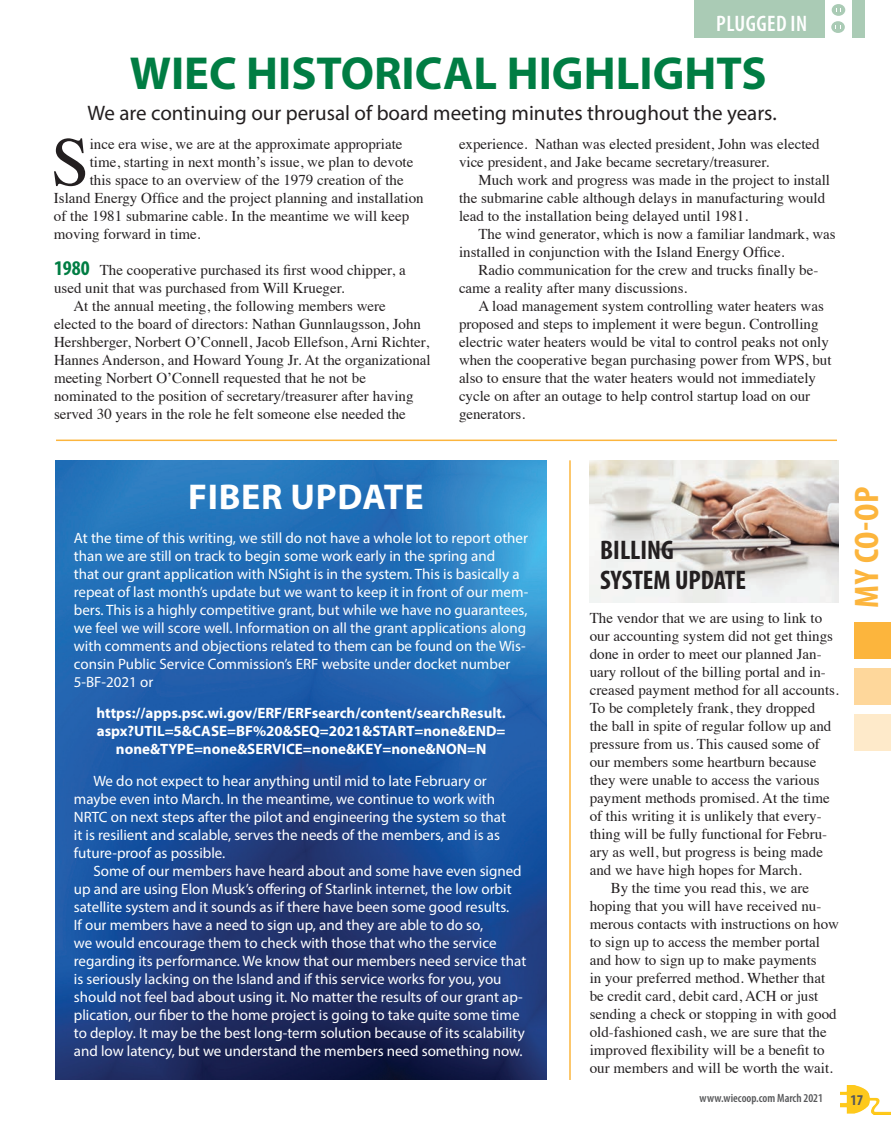
<style>
.page{position:relative;width:891px;height:1134px;background:#fff}
.page>*{position:absolute;margin:0;border:0;box-sizing:border-box;transform-origin:0 0}
.subheads{font:69.45px "Times";color:#231f20}
.subheads-2{font:700 46.5px "Myriad Pro";color:#007d43}
.headline{font:700 36px "Myriad Pro";letter-spacing:.02em;color:#fff}
.t1{font:700 condensed 34.2px "Myriad Pro";color:#fcb53d;scale:1.05 1}
.subheads-3{font:700 condensed 27px "Myriad Pro";color:#231f20}
.t2{font:600 condensed 22.5px "Myriad Pro";letter-spacing:.02em;color:#fff}
.subheads-4{font:21px "Myriad Pro";color:#231f20}
.subheads-5{font:15px/18px "Times";color:#231f20}
.body_text{font:15px/18px "Myriad Pro";color:#fff}
.body_text-2{font:700 15px "Myriad Pro";color:#fff}
.t3{font:700 condensed 15px "Myriad Pro";color:#57585a}
.t4{font:600 condensed 12px "Myriad Pro";color:#57585a}
.s1{font-family:"Myriad Pro";font-weight:700;font-stretch:condensed;font-size:21px;color:#007d43}
</style>
<div class="page">
<div style="left:694px;top:0;width:170px;height:37px;background:#aacbb5"></div>
<div style="left:825px;top:0;width:27px;height:38px;background:#fff"></div>
<div style="left:832px;top:4px;width:13px;height:12px;background:#aacbb5;border-radius:50%"></div>
<div style="left:831px;top:21px;width:14px;height:12px;background:#aacbb5;border-radius:50%"></div>
<div style="left:854px;top:622px;width:37px;height:37px;background:#fcb53d"></div>
<div style="left:854px;top:668px;width:37px;height:37px;background:#fed79b"></div>
<div style="left:854px;top:714px;width:37px;height:37px;background:#feeaca"></div>
<img style="left:840px;top:1085px;width:51px;height:30px">
<hr style="left:56px;top:440px;width:781px;height:1px;background:#fcb53d">
<img style="left:56px;top:460px;width:490px;height:620px">
<hr style="left:569px;top:460px;width:2px;height:620px;background:#fcb53d">
<img style="left:590px;top:460px;width:248px;height:143px">
<p class="t2" style="left:716px;top:9px;width:93px">PLUGGED IN</p>
<p class="subheads-2" style="left:130px;top:43px;width:638px">WIEC HISTORICAL HIGHLIGHTS</p>
<p class="subheads-4" style="left:87px;top:100px;width:691px">We are continuing our perusal of board meeting minutes throughout the years.</p>
<p class="subheads-5" style="left:459px;top:134px;width:362px">experience. Nathan was elected president, John was elected vice president, and Jake became secretary/treasurer.</p>
<p class="subheads-5" style="left:459px;top:170px;width:373px;text-indent:20px">Much work and progress was made in the project to install the submarine cable although delays in manufacturing would lead to the installation being delayed until 1981.</p>
<p class="subheads-5" style="left:459px;top:224px;width:378px;text-indent:20px">The wind generator, which is now a familiar landmark, was installed in conjunction with the Island Energy Office.</p>
<p class="subheads-5" style="left:459px;top:260px;width:361px;text-indent:19px">Radio communication for the crew and trucks finally be&shy;came a reality after many discussions.</p>
<p class="subheads-5" style="left:459px;top:296px;width:374px;text-indent:20px">A load management system controlling water heaters was proposed and steps to implement it were begun. Controlling electric water heaters would be vital to control peaks not only when the cooperative began purchasing power from WPS, but also to ensure that the water heaters would not immediately cycle on after an outage to help control startup load on our generators.</p>
<p class="subheads" style="left:51px;top:97px;width:40px">S</p>
<p class="subheads-5" style="left:90px;top:134px;width:314px">ince era wise, we are at the approximate appropriate</p>
<p class="subheads-5" style="left:90px;top:152px;width:325px">time, starting in next month’s issue, we plan to devote</p>
<p class="subheads-5" style="left:90px;top:170px;width:316px">this space to an overview of the 1979 creation of the</p>
<p class="subheads-5" style="left:54px;top:188px;width:371px">Island Energy Office and the project planning and installation</p>
<p class="subheads-5" style="left:54px;top:206px;width:357px">of the 1981 submarine cable. In the meantime we will keep</p>
<p class="subheads-5" style="left:54px;top:224px;width:148px">moving forward in time.</p>
<p class="subheads-5" style="left:54px;top:260px;width:353px"><span class="s1">1980</span> The cooperative purchased its first wood chipper, a used unit that was purchased from Will Krueger.</p>
<p class="subheads-5" style="left:54px;top:296px;width:378px;text-indent:20px">At the annual meeting, the following members were elected to the board of directors: Nathan Gunnlaugsson, John Hershberger, Norbert O’Connell, Jacob Ellefson, Arni Richter, Hannes Anderson, and Howard Young Jr. At the organizational meeting Norbert O’Connell requested that he not be nominated to the position of secretary/treasurer after having served 30 years in the role he felt someone else needed the</p>
<p class="headline" style="left:188px;top:473px;width:237px">FIBER UPDATE</p>
<p class="body_text" style="left:74px;top:529px;width:456px">At the time of this writing, we still do not have a whole lot to report other than we are still on track to begin some work early in the spring and<br>that our grant application with NSight is in the system. This is basically a repeat of last month’s update but we want to keep it in front of our mem&shy;bers. This is a highly competitive grant, but while we have no guarantees, we feel we will score well. Information on all the grant applications along with comments and objections related to them can be found on the Wis&shy;consin Public Service Commission’s ERF website under docket number 5-BF-2021 or</p>
<p class="body_text-2" style="left:97px;top:703px;width:411px">https://apps.psc.wi.gov/ERF/ERFsearch/content/searchResult.</p>
<p class="body_text-2" style="left:97px;top:721px;width:410px">aspx?UTIL=5&amp;CASE=BF%20&amp;SEQ=2021&amp;START=none&amp;END=</p>
<p class="body_text-2" style="left:116px;top:739px;width:372px">none&amp;TYPE=none&amp;SERVICE=none&amp;KEY=none&amp;NON=N</p>
<p class="body_text" style="left:74px;top:772px;width:434px;text-indent:20px">We do not expect to hear anything until mid to late February or maybe even into March. In the meantime, we continue to work with NRTC on next steps after the pilot and engineering the system so that it is resilient and scalable, serves the needs of the members, and is as future-proof as possible.</p>
<p class="body_text" style="left:74px;top:862px;width:454px;text-indent:20px">Some of our members have heard about and some have even signed up and are using Elon Musk’s offering of Starlink internet, the low orbit satellite system and it sounds as if there have been some good results.<br>If our members have a need to sign up, and they are able to do so,<br>we would encourage them to check with those that who the service regarding its performance. We know that our members need service that is seriously lacking on the Island and if this service works for you, you should not feel bad about using it. No matter the results of our grant ap&shy;plication, our fiber to the home project is going to take quite some time to deploy. It may be the best long-term solution because of its scalability and low latency, but we understand the members need something now.</p>
<p class="subheads-3" style="left:600px;top:533px;width:75px">BILLING</p>
<p class="subheads-3" style="left:600px;top:563px;width:147px">SYSTEM UPDATE</p>
<p class="subheads-5" style="left:590px;top:608px;width:251px">The vendor that we are using to link to our accounting system did not get things done in order to meet our planned Jan&shy;uary rollout of the billing portal and in&shy;creased payment method for all accounts.<br>To be completely frank, they dropped<br>the ball in spite of regular follow up and pressure from us. This caused some of our members some heartburn because they were unable to access the various payment methods promised. At the time of this writing it is unlikely that every&shy;thing will be fully functional for Febru&shy;ary as well, but progress is being made and we have high hopes for March.</p>
<p class="subheads-5" style="left:590px;top:878px;width:251px;text-indent:21px">By the time you read this, we are hoping that you will have received nu&shy;merous contacts with instructions on how to sign up to access the member portal and how to sign up to make payments<br>in your preferred method. Whether that be credit card, debit card, ACH or just sending a check or stopping in with good old-fashioned cash, we are sure that the improved flexibility will be a benefit to our members and will be worth the wait.</p>
<p class="t1" style="left:845px;top:608px;width:117px;rotate:-90deg">MY CO-OP</p>
<p class="t4" style="left:700px;top:1091px;width:125px">www.wiecoop.com March 2021</p>
<p class="t3" style="left:850px;top:1090px;width:14px">17</p>
</div>
